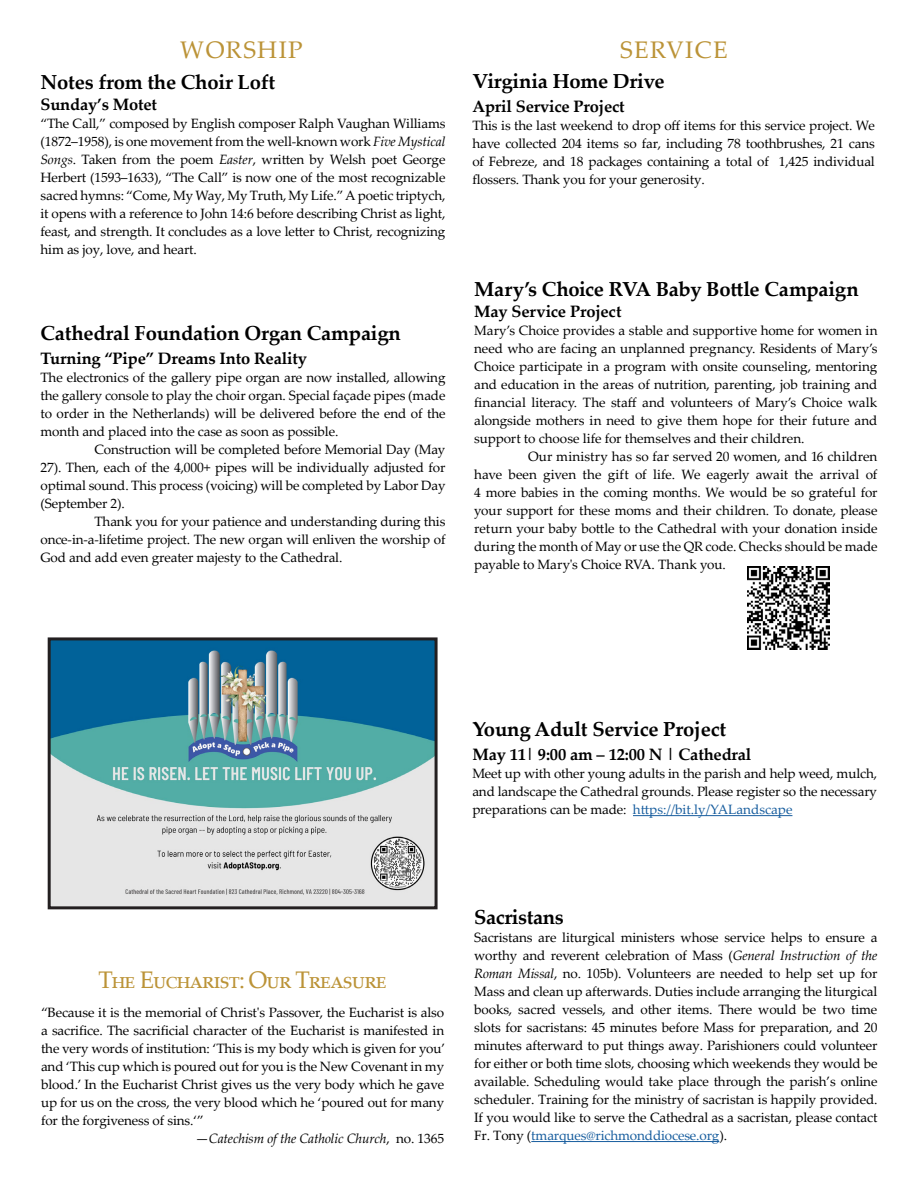
<style>
.page{position:relative;width:918px;height:1188px;background:#fff}
.page>*{position:absolute;margin:0;border:0;box-sizing:border-box;transform-origin:0 0}
.t1{font:24px "Palatino Linotype";letter-spacing:-.04em;color:#bb9337}
.t2{font:24px "Palatino Linotype";letter-spacing:.06em;color:#bb9337}
.t3{font:700 20.25px "Palatino Linotype";letter-spacing:-.01em;color:#000}
.t4{font:700 16.5px "Palatino Linotype";letter-spacing:-.01em;color:#000}
.t5{font:13.5px/18px "Palatino Linotype";letter-spacing:-.01em;color:#000;text-align:justify}
.t6{font:italic 13.5px "Palatino Linotype";letter-spacing:-.01em;color:#000}
.s1{font-style:italic}
.s2{color:#175d9e}
.s3{font-style:normal}
</style>
<div class="page">
<hr style="left:633px;top:815px;width:159px;height:1px;background:#175d9e">
<hr style="left:531px;top:1141px;width:188px;height:1px;background:#175d9e">
<img style="left:748px;top:567px;width:82px;height:82px">
<img style="left:52px;top:641px;width:382px;height:264px">
<div style="left:48px;top:637px;width:390px;height:272px;border:3px solid #231f20"></div>
<p class="t2" style="left:180px;top:33px;width:124px">WORSHIP</p>
<p class="t2" style="left:620px;top:33px;width:109px">SERVICE</p>
<p class="t3" style="left:40px;top:68px;width:236px">Notes from the Choir Loft</p>
<p class="t4" style="left:40px;top:93px;width:118px">Sunday’s Motet</p>
<p class="t5" style="left:40px;top:114px;width:407px">“The Call,” composed by English composer Ralph Vaughan Williams (1872–1958), is one movement from the well-known work <span class="s1">Five Mystical Songs</span>. Taken from the poem <span class="s1">Easter</span>, written by Welsh poet George Herbert (1593–1633), “The Call” is now one of the most recognizable sacred hymns: “Come, My Way, My Truth, My Life.” A poetic triptych, it opens with a reference to John 14:6 before describing Christ as light, feast, and strength. It concludes as a love letter to Christ, recognizing him as joy, love, and heart.</p>
<p class="t3" style="left:40px;top:318px;width:362px">Cathedral Foundation Organ Campaign</p>
<p class="t4" style="left:40px;top:346px;width:268px">Turning “Pipe” Dreams Into Reality</p>
<p class="t5" style="left:40px;top:368px;width:407px">The electronics of the gallery pipe organ are now installed, allowing the gallery console to play the choir organ. Special façade pipes (made to order in the Netherlands) will be delivered before the end of the month and placed into the case as soon as possible.</p>
<p class="t5" style="left:40px;top:440px;width:407px;text-indent:54px">Construction will be completed before Memorial Day (May 27). Then, each of the 4,000+ pipes will be individually adjusted for optimal sound. This process (voicing) will be completed by Labor Day (September 2).</p>
<p class="t5" style="left:40px;top:512px;width:407px;text-indent:54px">Thank you for your patience and understanding during this once-in-a-lifetime project. The new organ will enliven the worship of God and add even greater majesty to the Cathedral.</p>
<p class="t3" style="left:472px;top:67px;width:194px">Virginia Home Drive</p>
<p class="t4" style="left:472px;top:95px;width:154px">April Service Project</p>
<p class="t5" style="left:472px;top:116px;width:404px">This is the last weekend to drop off items for this service project. We have collected 204 items so far, including 78 toothbrushes, 21 cans of Febreze, and 18 packages containing a total of 1,425 individual flossers. Thank you for your generosity.</p>
<p class="t3" style="left:474px;top:274px;width:386px">Mary’s Choice RVA Baby Bottle Campaign</p>
<p class="t4" style="left:474px;top:299px;width:149px">May Service Project</p>
<p class="t5" style="left:474px;top:321px;width:405px">Mary’s Choice provides a stable and supportive home for women in need who are facing an unplanned pregnancy. Residents of Mary’s Choice participate in a program with onsite counseling, mentoring and education in the areas of nutrition, parenting, job training and financial literacy. The staff and volunteers of Mary’s Choice walk alongside mothers in need to give them hope for their future and support to choose life for themselves and their children.</p>
<p class="t5" style="left:474px;top:447px;width:405px;text-indent:54px">Our ministry has so far served 20 women, and 16 children have been given the gift of life. We eagerly await the arrival of 4 more babies in the coming months. We would be so grateful for your support for these moms and their children. To donate, please return your baby bottle to the Cathedral with your donation inside during the month of May or use the QR code. Checks should be made payable to Mary's Choice RVA. Thank you.</p>
<p class="t3" style="left:472px;top:715px;width:255px">Young Adult Service Project</p>
<p class="t4" style="left:472px;top:743px;width:281px">May 11| 9:00 am – 12:00 N | Cathedral</p>
<p class="t5" style="left:472px;top:764px;width:406px">Meet up with other young adults in the parish and help weed, mulch, and landscape the Cathedral grounds. Please register so the necessary preparations can be made: <span class="s2">https://bit.ly/YALandscape</span></p>
<p class="t1" style="left:98px;top:963px;width:290px">The Eucharist: Our Treasure</p>
<p class="t5" style="left:41px;top:1003px;width:406px">“Because it is the memorial of Christ's Passover, the Eucharist is also a sacrifice. The sacrificial character of the Eucharist is manifested in the very words of institution: ‘This is my body which is given for you’ and ‘This cup which is poured out for you is the New Covenant in my blood.’ In the Eucharist Christ gives us the very body which he gave up for us on the cross, the very blood which he ‘poured out for many for the forgiveness of sins.‘”</p>
<p class="t6" style="left:195px;top:1129px;width:250px"><span class="s3">—</span>Catechism of the Catholic Church<span class="s3">, no. 1365</span></p>
<p class="t3" style="left:474px;top:903px;width:91px">Sacristans</p>
<p class="t5" style="left:474px;top:928px;width:405px">Sacristans are liturgical ministers whose service helps to ensure a worthy and reverent celebration of Mass (<span class="s1">General Instruction of the Roman Missal</span>, no. 105b). Volunteers are needed to help set up for Mass and clean up afterwards. Duties include arranging the liturgical books, sacred vessels, and other items. There would be two time slots for sacristans: 45 minutes before Mass for preparation, and 20 minutes afterward to put things away. Parishioners could volunteer for either or both time slots, choosing which weekends they would be available. Scheduling would take place through the parish’s online scheduler. Training for the ministry of sacristan is happily provided.<br>If you would like to serve the Cathedral as a sacristan, please contact Fr. Tony (<span class="s2">tmarques@richmonddiocese.org</span>).</p>
</div>
